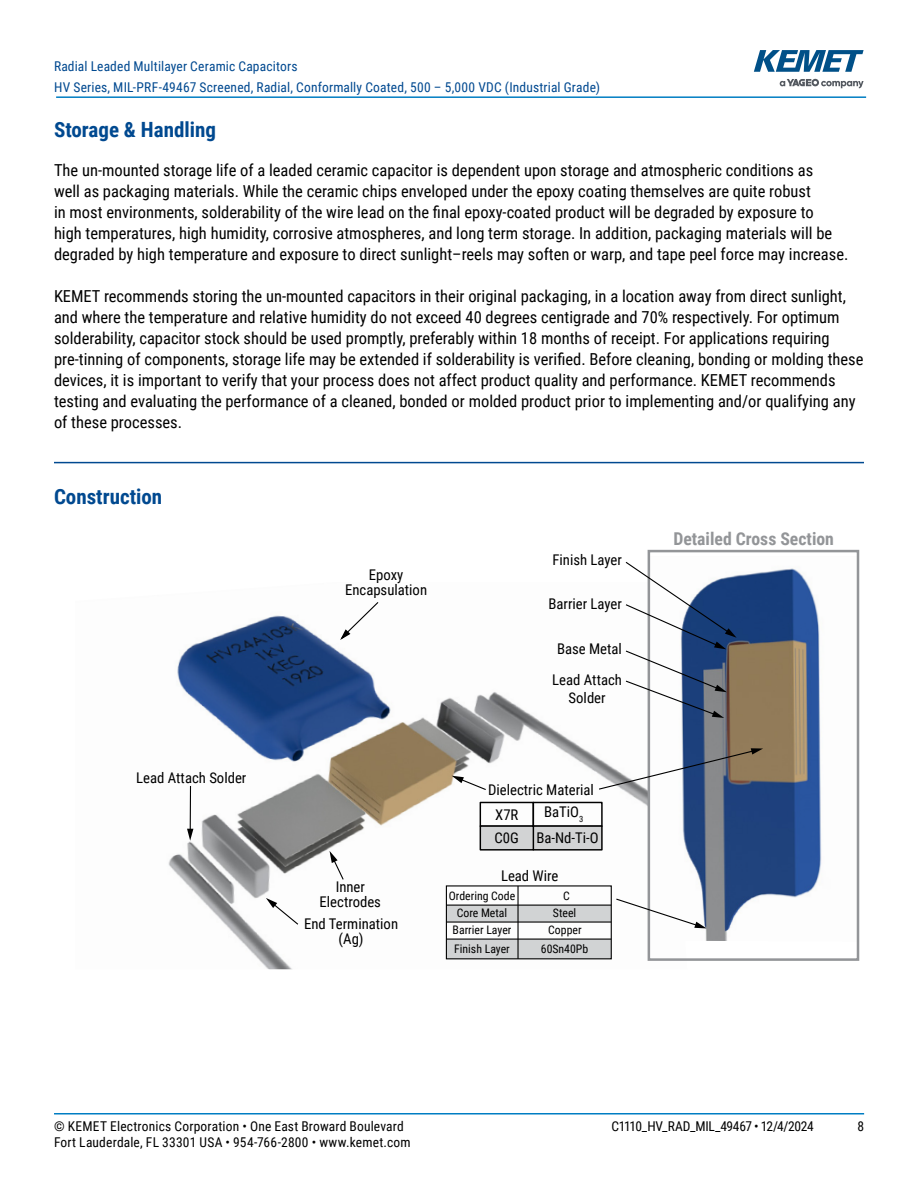
<style>
.page{position:relative;width:918px;height:1188px;background:#fff}
.page>*{position:absolute;margin:0;border:0;box-sizing:border-box;transform-origin:0 0}
.t1{font:700 21px "Roboto Condensed";color:#004990}
.t2{font:700 17.7px "Roboto Condensed";color:#939598}
.t3{font:16.5px/21px "Roboto Condensed";color:#000}
.t4{font:14.7px/14.7px "Roboto Condensed";color:#000;text-align:center}
.t5{font:13.5px/21px "Roboto Condensed";letter-spacing:.015em;color:#004990}
.t6{font:13.5px "Roboto Condensed";letter-spacing:.015em;color:#000}
.t7{font:13.5px "Roboto Condensed";letter-spacing:-.025em;color:#000}
.t8{font:11.85px "Roboto Condensed";color:#000}
</style>
<div class="page">
<hr style="left:54px;top:1113px;width:810px;height:2px;background:#007dc3">
<hr style="left:56px;top:96px;width:810px;height:2px;background:#007dc3">
<svg style="left:780px;top:79px;width:84px;height:9px"></svg>
<svg style="left:754px;top:50px;width:110px;height:22px"></svg>
<hr style="left:54px;top:462px;width:810px;height:1px;background:#004990">
<img style="left:168px;top:615px;width:480px;height:354px">
<img style="left:681px;top:568px;width:141px;height:373px">
<div style="left:648px;top:550px;width:211px;height:411px;border:3px solid #939598"></div>
<svg style="left:338px;top:602px;width:42px;height:40px"></svg>
<svg style="left:452px;top:776px;width:35px;height:15px"></svg>
<svg style="left:624px;top:561px;width:113px;height:157px"></svg>
<hr style="left:190px;top:786px;width:1px;height:45px;background:#000">
<svg style="left:187px;top:829px;width:6px;height:12px"></svg>
<svg style="left:266px;top:898px;width:33px;height:28px"></svg>
<svg style="left:330px;top:851px;width:15px;height:30px"></svg>
<svg style="left:598px;top:748px;width:165px;height:42px"></svg>
<svg style="left:615px;top:898px;width:92px;height:30px"></svg>
<div style="left:446px;top:905px;width:165px;height:17px;background:#d1d3d4"></div>
<div style="left:446px;top:939px;width:165px;height:20px;background:#d1d3d4"></div>
<hr style="left:446px;top:905px;width:165px;height:1px;background:#000">
<hr style="left:446px;top:921px;width:165px;height:2px;background:#000">
<hr style="left:446px;top:939px;width:165px;height:1px;background:#000">
<hr style="left:517px;top:886px;width:2px;height:73px;background:#000">
<div style="left:446px;top:885px;width:166px;height:74px;border:1px solid #000"></div>
<div style="left:533px;top:802px;width:70px;height:25px;border:1px solid #000"></div>
<div style="left:533px;top:826px;width:69px;height:24px;background:#d2d3d4"></div>
<div style="left:533px;top:825px;width:70px;height:26px;border:1px solid #000"></div>
<div style="left:480px;top:802px;width:54px;height:25px;border:1px solid #000"></div>
<div style="left:480px;top:826px;width:53px;height:24px;background:#d2d3d4"></div>
<div style="left:480px;top:825px;width:54px;height:26px;border:1px solid #000"></div>
<p class="t5" style="left:54px;top:55px;width:548px">Radial Leaded Multilayer Ceramic Capacitors<br>HV Series, MIL-PRF-49467 Screened, Radial, Conformally Coated, 500 – 5,000 VDC (Industrial Grade)</p>
<p class="t1" style="left:54px;top:115px;width:163px">Storage &amp; Handling</p>
<p class="t3" style="left:54px;top:159px;width:796px">The un-mounted storage life of a leaded ceramic capacitor is dependent upon storage and atmospheric conditions as<br>well as packaging materials. While the ceramic chips enveloped under the epoxy coating themselves are quite robust<br>in most environments, solderability of the wire lead on the final epoxy-coated product will be degraded by exposure to<br>high temperatures, high humidity, corrosive atmospheres, and long term storage. In addition, packaging materials will be degraded by high temperature and exposure to direct sunlight–reels may soften or warp, and tape peel force may increase.</p>
<p class="t3" style="left:54px;top:285px;width:811px">KEMET recommends storing the un-mounted capacitors in their original packaging, in a location away from direct sunlight, and where the temperature and relative humidity do not exceed 40 degrees centigrade and 70% respectively. For optimum solderability, capacitor stock should be used promptly, preferably within 18 months of receipt. For applications requiring pre-tinning of components, storage life may be extended if solderability is verified. Before cleaning, bonding or molding these devices, it is important to verify that your process does not affect product quality and performance. KEMET recommends testing and evaluating the performance of a cleaned, bonded or molded product prior to implementing and/or qualifying any of these processes.</p>
<p class="t1" style="left:54px;top:482px;width:110px">Construction</p>
<p class="t4" style="left:136px;top:770px;width:112px">Lead Attach Solder</p>
<p class="t4" style="left:345px;top:567px;width:84px">Epoxy<br>Encapsulation</p>
<p class="t4" style="left:552px;top:552px;width:71px">Finish Layer</p>
<p class="t4" style="left:548px;top:596px;width:75px">Barrier Layer</p>
<p class="t4" style="left:552px;top:633px;width:71px;line-height:30.9px">Base Metal<br>Lead Attach</p>
<p class="t4" style="left:569px;top:690px;width:39px">Solder</p>
<p class="t4" style="left:320px;top:879px;width:63px">Inner<br>Electrodes</p>
<p class="t4" style="left:304px;top:916px;width:96px">End Termination (Ag)</p>
<p class="t4" style="left:488px;top:782px;width:107px">Dielectric Material</p>
<p class="t4" style="left:494px;top:802px;width:26px;line-height:23.5px;text-align:left">X7R<br>C0G</p>
<p class="t4" style="left:536px;top:798px;width:64px;line-height:26.1px">BaTiO<sub>3<br></sub>Ba-Nd-Ti-O</p>
<p class="t4" style="left:501px;top:868px;width:59px">Lead Wire</p>
<p class="t8" style="left:457px;top:905px;width:52px">Core Metal</p>
<p class="t8" style="left:553px;top:905px;width:25px">Steel</p>
<p class="t8" style="left:449px;top:887px;width:68px">Ordering Code</p>
<p class="t8" style="left:563px;top:887px;width:8px">C</p>
<p class="t8" style="left:453px;top:922px;width:60px">Barrier Layer</p>
<p class="t8" style="left:548px;top:922px;width:35px">Copper</p>
<p class="t8" style="left:454px;top:941px;width:57px">Finish Layer</p>
<p class="t8" style="left:541px;top:941px;width:49px">60Sn40Pb</p>
<p class="t2" style="left:673px;top:526px;width:162px">Detailed Cross Section</p>
<p class="t6" style="left:54px;top:1116px;width:351px">© KEMET Electronics Corporation • One East Broward Boulevard</p>
<p class="t7" style="left:611px;top:1116px;width:204px">C1110_HV_RAD_MIL_49467 • 12/4/2024</p>
<p class="t6" style="left:857px;top:1116px;width:8px">8</p>
<p class="t6" style="left:54px;top:1133px;width:358px">Fort Lauderdale, FL 33301 USA • 954-766-2800 • www.kemet.com</p>
</div>
